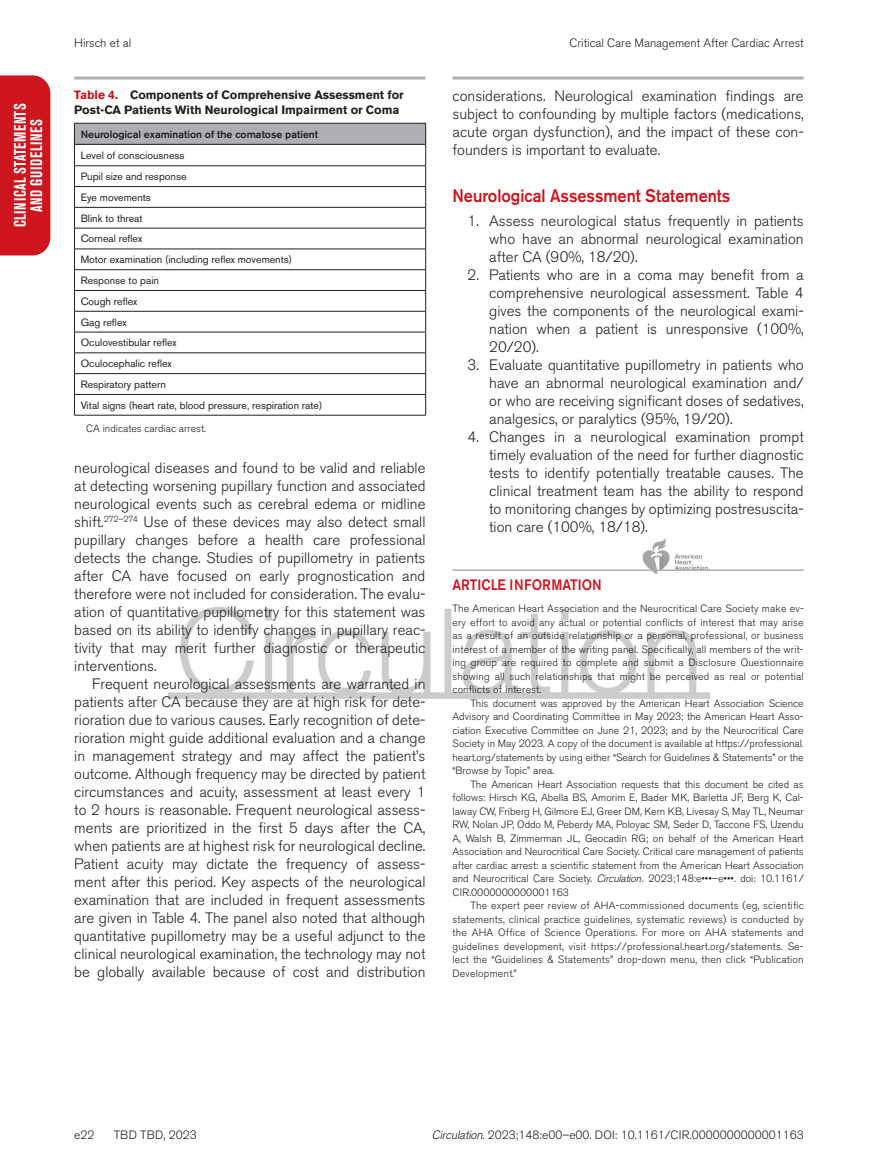
<style>
.page{position:relative;width:878px;height:1175px;background:#fff}
.page>*{position:absolute;margin:0;border:0;box-sizing:border-box;transform-origin:0 0}
.t1{font:500 18px "Akzidenz Grotesk BE";color:#cd151d;scale:.9 1}
.t2{font:700 condensed 16.5px/16.5px "Akzidenz Grotesk BE";letter-spacing:.045em;color:#fff;text-align:center;scale:.9 1}
.t3{font:300 15px/18px "Akzidenz Grotesk BE";color:#231f20;text-align:justify}
.t4{font:500 15px "Akzidenz Grotesk BE";color:#cd151d;scale:.9 1}
.t5{font:300 12px "Akzidenz Grotesk BE";color:#231f20}
.t6{font:700 12px/15px "Akzidenz Grotesk BE";color:#231f20}
.t7{font:300 10.5px/13.5px "Akzidenz Grotesk BE";color:#231f20;text-align:justify}
.t8{font:10.5px/20.9px "Akzidenz Grotesk BE";color:#231f20}
.t9{font:500 10.5px "Akzidenz Grotesk BE";color:#231f20}
.s1{color:#c4121a}
.s2{font-family:"Akzidenz Grotesk";font-style:italic}
</style>
<div class="page">
<img style="left:169px;top:538px;width:540px;height:160px">
<div style="left:0;top:75px;width:50px;height:180px;background:#cd151d"></div>
<svg style="left:74px;top:76px;width:351px;height:4px"></svg>
<svg style="left:452px;top:76px;width:351px;height:4px"></svg>
<div style="left:74px;top:123px;width:351px;height:21px;background:#aeafb3"></div>
<hr style="left:74px;top:123px;width:352px;height:1px;background:#231f20">
<hr style="left:74px;top:144px;width:352px;height:1px;background:#231f20">
<hr style="left:74px;top:165px;width:352px;height:1px;background:#231f20">
<hr style="left:74px;top:186px;width:352px;height:1px;background:#231f20">
<hr style="left:74px;top:207px;width:352px;height:1px;background:#231f20">
<hr style="left:74px;top:228px;width:352px;height:1px;background:#231f20">
<hr style="left:74px;top:249px;width:352px;height:1px;background:#231f20">
<hr style="left:74px;top:269px;width:352px;height:1px;background:#231f20">
<hr style="left:74px;top:290px;width:352px;height:1px;background:#231f20">
<hr style="left:74px;top:311px;width:352px;height:1px;background:#231f20">
<hr style="left:74px;top:332px;width:352px;height:1px;background:#231f20">
<hr style="left:74px;top:352px;width:352px;height:1px;background:#231f20">
<hr style="left:74px;top:373px;width:352px;height:1px;background:#231f20">
<hr style="left:74px;top:394px;width:352px;height:1px;background:#231f20">
<svg style="left:74px;top:123px;width:1px;height:292px"></svg>
<svg style="left:425px;top:123px;width:1px;height:292px"></svg>
<hr style="left:74px;top:415px;width:352px;height:1px;background:#231f20">
<hr style="left:452px;top:569px;width:351px;height:2px;background:#aeafb3">
<p class="t2" style="left:12px;top:227px;width:139px;rotate:-90deg">CLINICAL STATEMENTS<br>AND GUIDELINES</p>
<p class="t5" style="left:74px;top:36px;width:59px">Hirsch et al</p>
<p class="t5" style="left:569px;top:36px;width:236px">Critical Care Management After Cardiac Arrest</p>
<p class="t6" style="left:74px;top:87px;width:331px"><span class="s1">Table 4.</span> Components of Comprehensive Assessment for<br>Post-CA Patients With Neurological Impairment or Coma</p>
<p class="t9" style="left:81px;top:128px;width:239px">Neurological examination of the comatose patient</p>
<p class="t8" style="left:81px;top:145px;width:243px">Level of consciousness<br>Pupil size and response<br>Eye movements<br>Blink to threat<br>Corneal reflex<br>Motor examination (including reflex movements)<br>Response to pain<br>Cough reflex<br>Gag reflex<br>Oculovestibular reflex<br>Oculocephalic reflex<br>Respiratory pattern<br>Vital signs (heart rate, blood pressure, respiration rate)</p>
<p class="t7" style="left:86px;top:422px;width:121px">CA indicates cardiac arrest.</p>
<p class="t3" style="left:74px;top:459px;width:353px">neurological diseases and found to be valid and reliable at detecting worsening pupillary function and associated neurological events such as cerebral edema or midline shift.<sup>272–274</sup> Use of these devices may also detect small pupillary changes before a health care professional detects the change. Studies of pupillometry in patients after CA have focused on early prognostication and therefore were not included for consideration. The evalu&shy;ation of quantitative pupillometry for this statement was based on its ability to identify changes in pupillary reac&shy;tivity that may merit further diagnostic or therapeutic interventions.</p>
<p class="t3" style="left:74px;top:675px;width:353px;text-indent:18px">Frequent neurological assessments are warranted in patients after CA because they are at high risk for dete&shy;rioration due to various causes. Early recognition of dete&shy;rioration might guide additional evaluation and a change in management strategy and may affect the patient’s outcome. Although frequency may be directed by patient circumstances and acuity, assessment at least every 1 to 2 hours is reasonable. Frequent neurological assess&shy;ments are prioritized in the first 5 days after the CA, when patients are at highest risk for neurological decline.<br>Patient acuity may dictate the frequency of assess&shy;ment after this period. Key aspects of the neurological examination that are included in frequent assessments are given in Table 4. The panel also noted that although quantitative pupillometry may be a useful adjunct to the clinical neurological examination, the technology may not be globally available because of cost and distribution</p>
<p class="t3" style="left:452px;top:87px;width:353px">considerations. Neurological examination findings are subject to confounding by multiple factors (medications, acute organ dysfunction), and the impact of these con&shy;founders is important to evaluate.</p>
<p class="t1" style="left:452px;top:184px;width:310px">Neurological Assessment Statements</p>
<p class="t3" style="left:489px;top:212px;width:316px;text-indent:-22px">1. Assess neurological status frequently in patients who have an abnormal neurological examination after CA (90%, 18/20).</p>
<p class="t3" style="left:489px;top:266px;width:316px;text-indent:-22px">2. Patients who are in a coma may benefit from a comprehensive neurological assessment. Table 4 gives the components of the neurological exami&shy;nation when a patient is unresponsive (100%, 20/20).</p>
<p class="t3" style="left:489px;top:356px;width:316px;text-indent:-22px">3. Evaluate quantitative pupillometry in patients who have an abnormal neurological examination and/ or who are receiving significant doses of sedatives, analgesics, or paralytics (95%, 19/20).</p>
<p class="t3" style="left:489px;top:428px;width:316px;text-indent:-22px">4. Changes in a neurological examination prompt timely evaluation of the need for further diagnostic tests to identify potentially treatable causes. The clinical treatment team has the ability to respond to monitoring changes by optimizing postresuscita&shy;tion care (100%, 18/18).</p>
<p class="t4" style="left:452px;top:576px;width:167px">ARTICLE INFORMATION</p>
<p class="t7" style="left:452px;top:602px;width:353px">The American Heart Association and the Neurocritical Care Society make ev&shy;ery effort to avoid any actual or potential conflicts of interest that may arise as a result of an outside relationship or a personal, professional, or business interest of a member of the writing panel. Specifically, all members of the writ&shy;ing group are required to complete and submit a Disclosure Questionnaire showing all such relationships that might be perceived as real or potential conflicts of interest.</p>
<p class="t7" style="left:452px;top:696px;width:353px;text-indent:18px">This document was approved by the American Heart Association Science Advisory and Coordinating Committee in May 2023; the American Heart Asso&shy;ciation Executive Committee on June 21, 2023; and by the Neurocritical Care Society in May 2023. A copy of the document is available at https://professional. heart.org/statements by using either “Search for Guidelines &amp; Statements” or the “Browse by Topic” area.</p>
<p class="t7" style="left:452px;top:777px;width:353px;text-indent:18px">The American Heart Association requests that this document be cited as follows: Hirsch KG, Abella BS, Amorim E, Bader MK, Barletta JF, Berg K, Cal&shy;laway CW, Friberg H, Gilmore EJ, Greer DM, Kern KB, Livesay S, May TL, Neumar RW, Nolan JP, Oddo M, Peberdy MA, Poloyac SM, Seder D, Taccone FS, Uzendu A, Walsh B, Zimmerman JL, Geocadin RG; on behalf of the American Heart Association and Neurocritical Care Society. Critical care management of patients after cardiac arrest: a scientific statement from the American Heart Association and Neurocritical Care Society. <span class="s2">Circulation.</span> 2023;148:e•••–e•••. doi: 10.1161/ CIR.0000000000001163</p>
<p class="t7" style="left:452px;top:899px;width:353px;text-indent:18px">The expert peer review of AHA-commissioned documents (eg, scientific statements, clinical practice guidelines, systematic reviews) is conducted by the AHA Office of Science Operations. For more on AHA statements and guidelines development, visit https://professional.heart.org/statements. Se&shy;lect the “Guidelines &amp; Statements” drop-down menu, then click “Publication Development.”</p>
<p class="t5" style="left:74px;top:1128px;width:22px">e22</p>
<p class="t5" style="left:114px;top:1128px;width:85px">TBD TBD, 2023</p>
<p class="t5" style="left:432px;top:1128px;width:373px"><span class="s2">Circulation</span>. 2023;148:e00–e00. DOI: 10.1161/CIR.0000000000001163</p>
</div>
